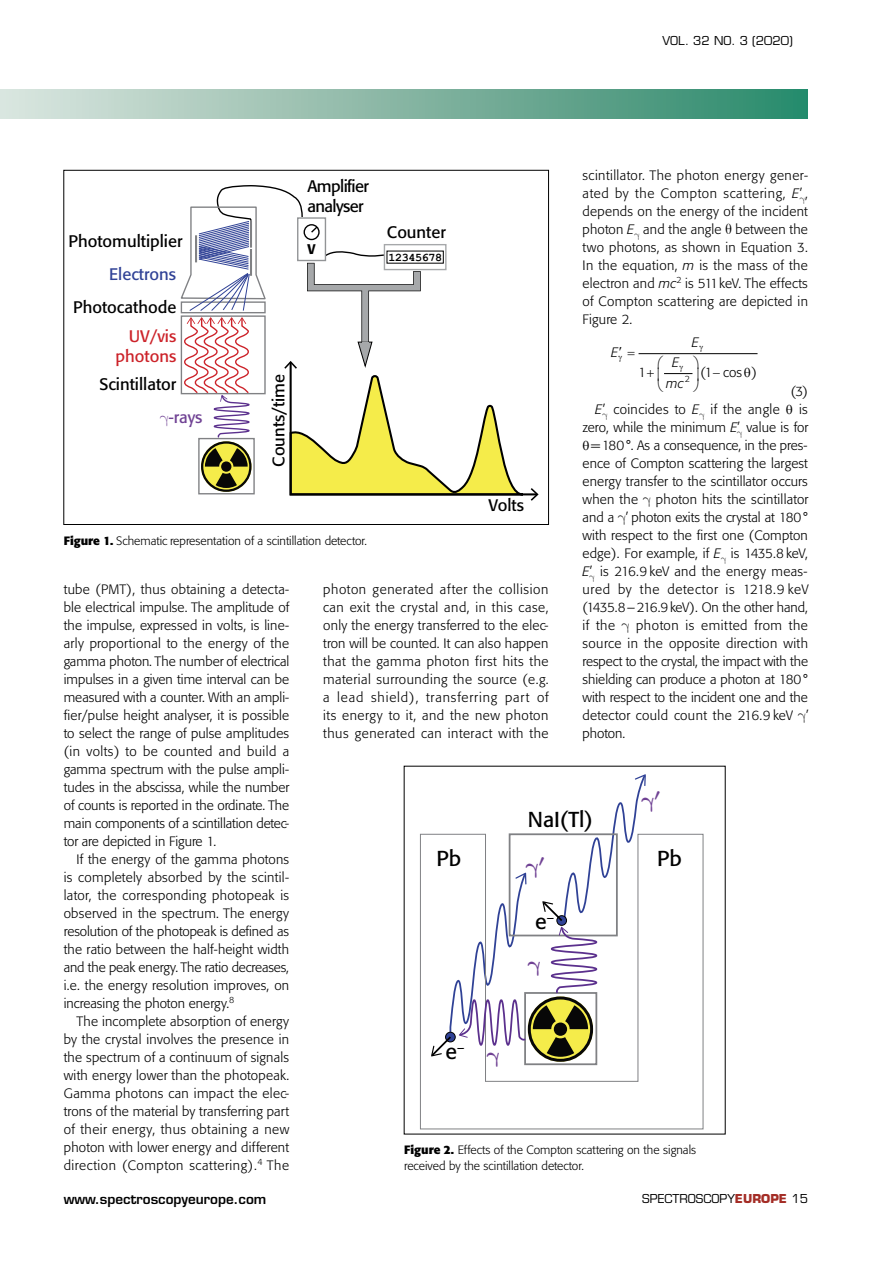
<style>
.page{position:relative;width:893px;height:1263px;background:#fff}
.page>*{position:absolute;margin:0;border:0;box-sizing:border-box;transform-origin:0 0}
.t1{font:21.45px "Formata BQ";color:#000}
.t2{font:16.5px "Formata BQ";color:#000}
.t3{font:16.5px/20px "Formata BQ";letter-spacing:-.035em;color:#000}
.t4{font:16.5px/20px "Formata BQ";color:#cc2229;text-align:right}
.t5{font:16.5px "Formata BQ";color:#304296}
.t6{font:16.5px "Formata BQ";color:#704294}
.t7{font:500 13.8px "Formata BQ";color:#000}
.t8{font:300 13.5px/18px "Formata BQ";letter-spacing:.015em;color:#000;text-align:justify}
.t9{font:600 13.5px "Eurostile";color:#000}
.t10{font:italic 300 13.5px/20.9px "Formata BQ";color:#000;text-align:center}
.t11{font:300 12px/15.8px "Formata BQ";color:#000}
.t12{font:12px "Eurostile";color:#000}
.t13{font:700 11.7px "Courier New";letter-spacing:-.035em;color:#000}
.t14{font:300 9px "Formata BQ";color:#000}
.s1{font-style:italic}
.s2{font-weight:700}
.s3{font-weight:700;color:#a42d26}
</style>
<div class="page">
<div style="left:0;top:89px;width:808px;height:29px;background:linear-gradient(to right,#dee5de,#2b8869)"></div>
<hr style="left:639px;top:353px;width:118px;height:1px;background:#000">
<svg style="left:180px;top:185px;width:359px;height:316px"></svg>
<svg style="left:420px;top:833px;width:284px;height:297px"></svg>
<svg style="left:647px;top:353px;width:56px;height:22px"></svg>
<svg style="left:430px;top:774px;width:230px;height:293px"></svg>
<p class="t12" style="left:662px;top:33px;width:132px">VOL. 32 NO. 3 (2020)</p>
<p class="t8" style="left:583px;top:166px;width:227px">scintillator. The photon energy gener&shy;ated by the Compton scattering, <span class="s1">E</span>’, depends on the energy of the incident photon <span class="s1">E</span> and the angle ❑ between the two photons, as shown in Equation 3.<br>In the equation, <span class="s1">m</span> is the mass of the electron and <span class="s1">mc</span><sup>2</sup> is 511keV. The effects of Compton scattering are depicted in Figure 2.</p>
<p class="t3" style="left:307px;top:176px;width:63px">Amplifier analyser</p>
<p class="t2" style="left:387px;top:223px;width:61px">Counter</p>
<p class="t2" style="left:68px;top:232px;width:116px">Photomultiplier</p>
<p class="t7" style="left:307px;top:240px;width:10px">V</p>
<p class="t13" style="left:389px;top:250px;width:55px">12345678</p>
<p class="t5" style="left:109px;top:264px;width:68px">Electrons</p>
<p class="t2" style="left:73px;top:297px;width:105px">Photocathode</p>
<p class="t4" style="left:116px;top:327px;width:62px">UV/vis photons</p>
<p class="t2" style="left:99px;top:374px;width:78px">Scintillator</p>
<p class="t10" style="left:692px;top:332px;width:9px">E</p>
<p class="t10" style="left:611px;top:342px;width:9px">E</p>
<p class="t10" style="left:666px;top:352px;width:19px">E mc</p>
<p class="t8" style="left:583px;top:382px;width:227px;text-align:right">(3)<br><span class="s1">E</span>’ coincides to <span class="s1">E</span> if the angle ❑ is zero, while the minimum <span class="s1">E</span>’ value is for</p>
<p class="t8" style="left:583px;top:436px;width:227px">❑=180°. As a consequence, in the pres&shy;ence of Compton scattering the largest energy transfer to the scintillator occurs when the</p>
<p class="t8" style="left:638px;top:363px;width:9px">1</p>
<p class="t8" style="left:700px;top:363px;width:58px">(1 cos )</p>
<p class="t2" style="left:269px;top:467px;width:94px;rotate:-90deg">Counts/time</p>
<p class="t14" style="left:685px;top:373px;width:7px">2</p>
<p class="t6" style="left:168px;top:407px;width:36px">-rays</p>
<p class="t8" style="left:583px;top:490px;width:228px;text-indent:73px">photon hits the scintillator and a ’ photon exits the crystal at 180° with respect to the first one (Compton edge). For example, if <span class="s1">E</span> is 1435.8 keV, <span class="s1">E</span>’ is 216.9 keV and the energy meas&shy;ured by the detector is 1218.9 keV (1435.8–216.9keV). On the other hand, if the</p>
<p class="t2" style="left:488px;top:496px;width:37px">Volts</p>
<p class="t11" style="left:64px;top:533px;width:305px"><span class="s2">Figure 1.</span> Schematic representation of a scintillation detector.</p>
<p class="t8" style="left:64px;top:580px;width:227px">tube (PMT), thus obtaining a detecta&shy;ble electrical impulse. The amplitude of the impulse, expressed in volts, is line&shy;arly proportional to the energy of the gamma photon. The number of electrical impulses in a given time interval can be measured with a counter. With an ampli&shy;fier/pulse height analyser, it is possible to select the range of pulse amplitudes (in volts) to be counted and build a gamma spectrum with the pulse ampli&shy;tudes in the abscissa, while the number of counts is reported in the ordinate. The main components of a scintillation detec&shy;tor are depicted in Figure 1.</p>
<p class="t8" style="left:64px;top:850px;width:227px;text-indent:13px">If the energy of the gamma photons is completely absorbed by the scintil&shy;lator, the corresponding photopeak is observed in the spectrum. The energy resolution of the photopeak is defined as the ratio between the half-height width and the peak energy. The ratio decreases, i.e. the energy resolution improves, on increasing the photon energy.<sup>8</sup></p>
<p class="t8" style="left:64px;top:1012px;width:227px;text-indent:13px">The incomplete absorption of energy by the crystal involves the presence in the spectrum of a continuum of signals with energy lower than the photopeak.<br>Gamma photons can impact the elec&shy;trons of the material by transferring part of their energy, thus obtaining a new photon with lower energy and different direction (Compton scattering).<sup>4</sup> The</p>
<p class="t8" style="left:323px;top:580px;width:227px">photon generated after the collision can exit the crystal and, in this case, only the energy transferred to the elec&shy;tron will be counted. It can also happen that the gamma photon first hits the material surrounding the source (e.g. a lead shield), transferring part of its energy to it, and the new photon thus generated can interact with the</p>
<p class="t8" style="left:583px;top:616px;width:228px;text-indent:54px">photon is emitted from the source in the opposite direction with respect to the crystal, the impact with the shielding can produce a photon at 180° with respect to the incident one and the detector could count the 216.9 keV ’ photon.</p>
<h1 class="t1" style="left:528px;top:806px;width:67px">NaI(Tl)</h1>
<h1 class="t1" style="left:436px;top:845px;width:26px">Pb</h1>
<h1 class="t1" style="left:657px;top:845px;width:26px">Pb</h1>
<h1 class="t1" style="left:535px;top:908px;width:20px">e<sup>–</sup></h1>
<h1 class="t1" style="left:446px;top:1038px;width:20px">e<sup>–</sup></h1>
<p class="t11" style="left:404px;top:1142px;width:293px"><span class="s2">Figure 2.</span> Effects of the Compton scattering on the signals received by the scintillation detector.</p>
<p class="t9" style="left:64px;top:1190px;width:204px">www.spectroscopyeurope.com</p>
<p class="t12" style="left:642px;top:1191px;width:167px">SPECTROSCOPY<span class="s3">EUROPE</span> 15</p>
</div>
